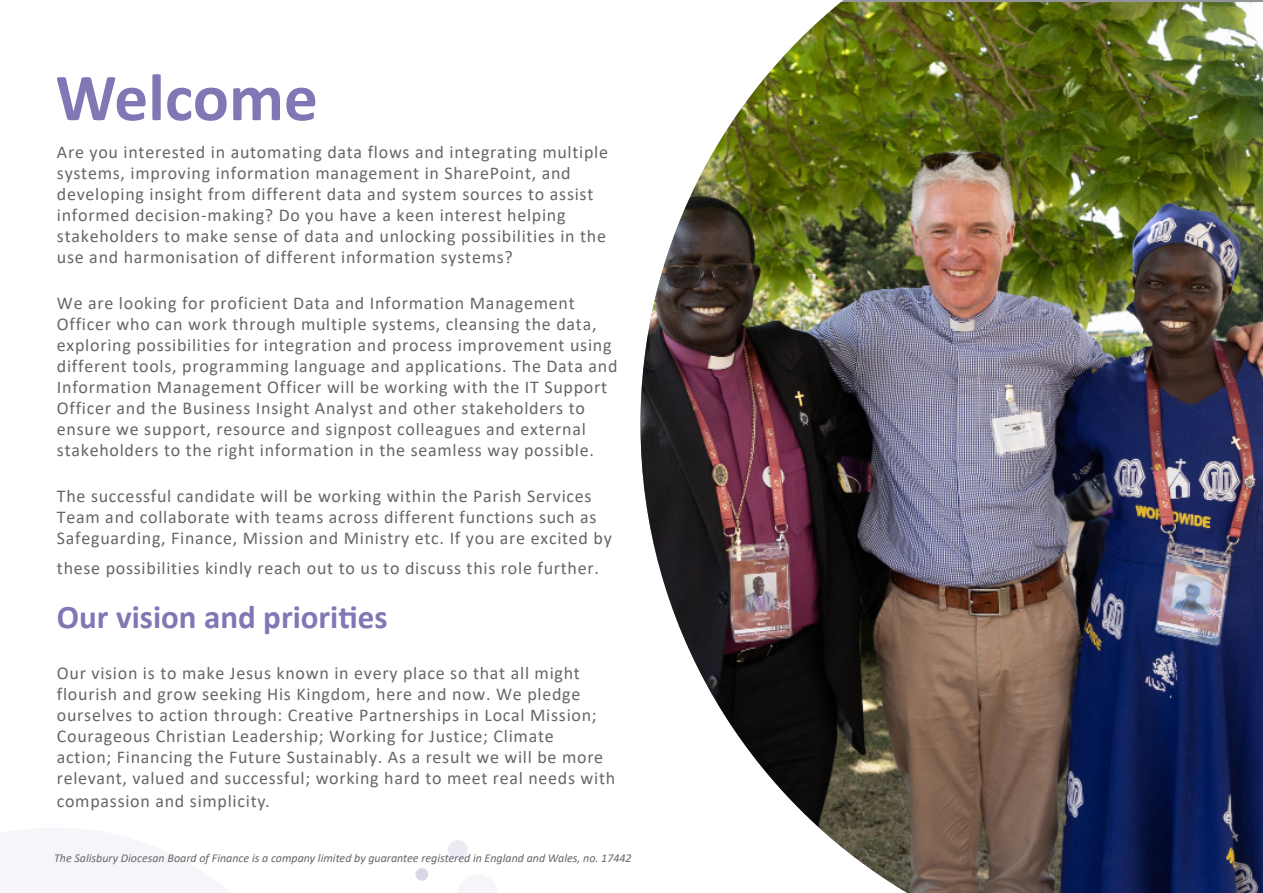
<style>
.page{position:relative;width:1263px;height:893px;background:#fff}
.page>*{position:absolute;margin:0;border:0;box-sizing:border-box;transform-origin:0 0}
.Page_Title{font:700 67.5px "Calibri";color:#8276b5}
.Page_Title-2{font:700 33px "Calibri";color:#8276b5}
.Body_Text_-_Small{font:18px/21px "Calibri";letter-spacing:.04em;color:#666}
.Page_Title-3{font:18px/21.3px "Calibri";letter-spacing:.04em;color:#666}
.t1{font:italic 12px "Calibri";color:#666}
</style>
<div class="page">
<img style="left:640px;top:2px;width:623px;height:891px">
<div style="left:448px;top:840px;width:20px;height:20px;background:#eceaf3;border-radius:50%"></div>
<div style="left:415px;top:868px;width:13px;height:13px;background:#d9d6e8;border-radius:50%"></div>
<p class="Page_Title" style="left:56px;top:50px;width:264px">Welcome</p>
<p class="Body_Text_-_Small" style="left:57px;top:142px;width:553px">Are you interested in automating data flows and integrating multiple systems, improving information management in SharePoint, and developing insight from different data and system sources to assist informed decision-making? Do you have a keen interest helping stakeholders to make sense of data and unlocking possibilities in the use and harmonisation of different information systems?</p>
<p class="Body_Text_-_Small" style="left:57px;top:292px;width:562px">We are looking for proficient Data and Information Management Officer who can work through multiple systems, cleansing the data, exploring possibilities for integration and process improvement using different tools, programming language and applications. The Data and Information Management Officer will be working with the IT Support Officer and the Business Insight Analyst and other stakeholders to ensure we support, resource and signpost colleagues and external stakeholders to the right information in the seamless way possible.</p>
<p class="Body_Text_-_Small" style="left:57px;top:485px;width:556px">The successful candidate will be working within the Parish Services<br>Team and collaborate with teams across different functions such as<br>Safeguarding, Finance, Mission and Ministry etc. If you are excited by</p>
<p class="Body_Text_-_Small" style="left:57px;top:557px;width:544px">these possibilities kindly reach out to us to discuss this role further.</p>
<p class="Page_Title-2" style="left:57px;top:594px;width:332px">Our vision and priorities</p>
<p class="Page_Title-3" style="left:57px;top:662px;width:560px">Our vision is to make Jesus known in every place so that all might flourish and grow seeking His Kingdom, here and now. We pledge ourselves to action through: Creative Partnerships in Local Mission; Courageous Christian Leadership; Working for Justice; Climate<br>action; Financing the Future Sustainably. As a result we will be more relevant, valued and successful; working hard to meet real needs with compassion and simplicity.</p>
<p class="t1" style="left:54px;top:850px;width:579px">The Salisbury Diocesan Board of Finance is a company limited by guarantee registered in England and Wales, no. 17442</p>
</div>
